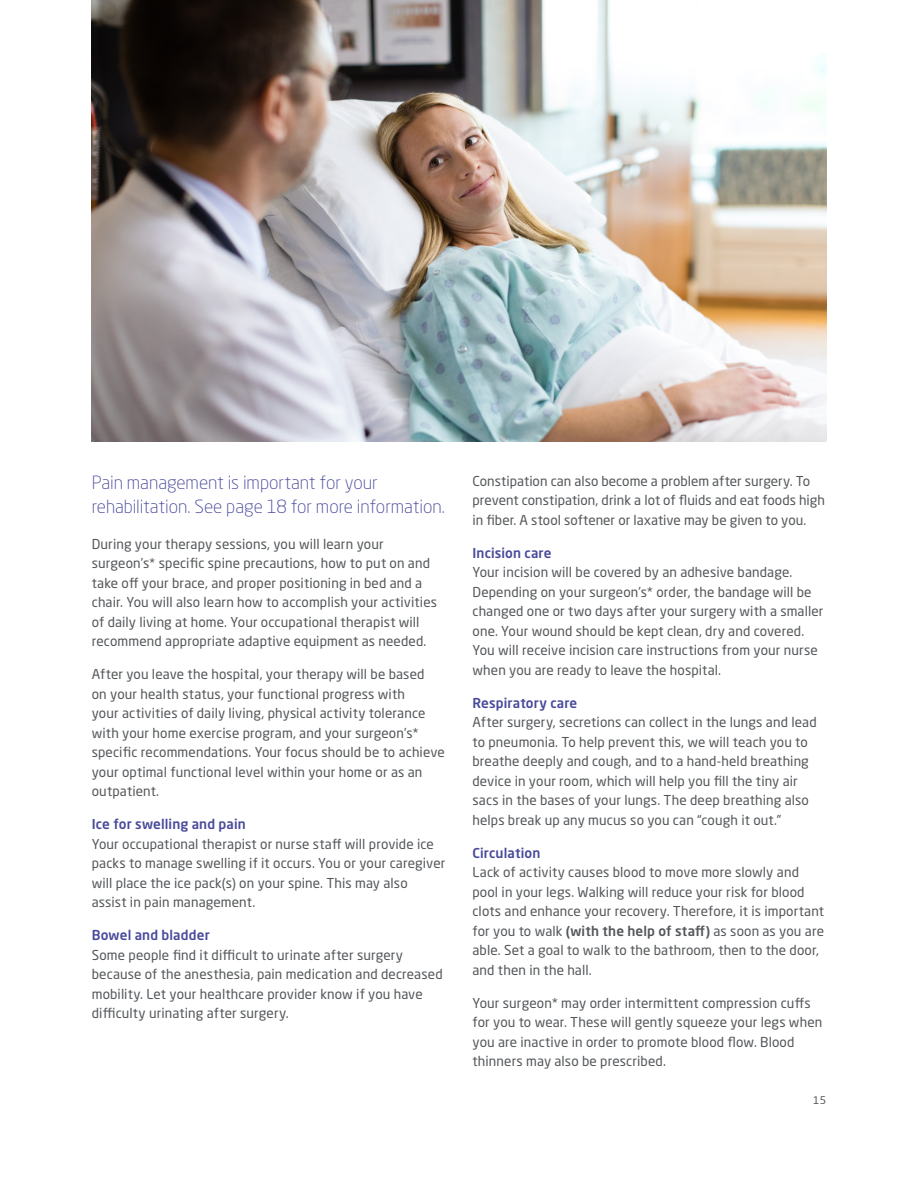
<style>
.page{position:relative;width:918px;height:1188px;background:#fff}
.page>*{position:absolute;margin:0;border:0;box-sizing:border-box;transform-origin:0 0}
.NM_-_Body_Highlight{font:300 18px/24px "Neo Sans Pro";letter-spacing:-.005em;color:#494a9b}
.NM_-_Body_Copy{font:13.5px/19.5px "Neo Sans Pro";letter-spacing:.005em;color:#54575a}
.NM_-_Body_Subhead{font:500 13.5px "Neo Sans Pro";letter-spacing:.01em;color:#494a9b}
.t1{font:10.5px "Neo Sans Pro";color:#54575a}
.s1{font-weight:500}
</style>
<div class="page">
<img style="left:92px;top:0;width:734px;height:441px">
<p class="NM_-_Body_Highlight" style="left:92px;top:470px;width:355px">Pain management is important for your rehabilitation. See page 18 for more information.</p>
<p class="NM_-_Body_Copy" style="left:92px;top:534px;width:347px">During your therapy sessions, you will learn your surgeon’s* specific spine precautions, how to put on and take off your brace, and proper positioning in bed and a chair. You will also learn how to accomplish your activities of daily living at home. Your occupational therapist will recommend appropriate adaptive equipment as needed.</p>
<p class="NM_-_Body_Copy" style="left:92px;top:664px;width:355px">After you leave the hospital, your therapy will be based<br>on your health status, your functional progress with<br>your activities of daily living, physical activity tolerance with your home exercise program, and your surgeon’s* specific recommendations. Your focus should be to achieve your optimal functional level within your home or as an outpatient.</p>
<p class="NM_-_Body_Subhead" style="left:92px;top:816px;width:156px">Ice for swelling and pain</p>
<p class="NM_-_Body_Copy" style="left:92px;top:834px;width:355px">Your occupational therapist or nurse staff will provide ice packs to manage swelling if it occurs. You or your caregiver will place the ice pack(s) on your spine. This may also assist in pain management.</p>
<p class="NM_-_Body_Subhead" style="left:92px;top:927px;width:120px">Bowel and bladder</p>
<p class="NM_-_Body_Copy" style="left:92px;top:945px;width:352px">Some people find it difficult to urinate after surgery because of the anesthesia, pain medication and decreased mobility. Let your healthcare provider know if you have difficulty urinating after surgery.</p>
<p class="NM_-_Body_Copy" style="left:472px;top:471px;width:354px">Constipation can also become a problem after surgery. To prevent constipation, drink a lot of fluids and eat foods high in fiber. A stool softener or laxative may be given to you.</p>
<p class="NM_-_Body_Subhead" style="left:472px;top:544px;width:81px">Incision care</p>
<p class="NM_-_Body_Copy" style="left:472px;top:562px;width:352px">Your incision will be covered by an adhesive bandage.<br>Depending on your surgeon’s* order, the bandage will be changed one or two days after your surgery with a smaller one. Your wound should be kept clean, dry and covered.<br>You will receive incision care instructions from your nurse when you are ready to leave the hospital.</p>
<p class="NM_-_Body_Subhead" style="left:472px;top:694px;width:106px">Respiratory care</p>
<p class="NM_-_Body_Copy" style="left:472px;top:712px;width:346px">After surgery, secretions can collect in the lungs and lead to pneumonia. To help prevent this, we will teach you to breathe deeply and cough, and to a hand-held breathing device in your room, which will help you fill the tiny air sacs in the bases of your lungs. The deep breathing also helps break up any mucus so you can “cough it out.”</p>
<p class="NM_-_Body_Subhead" style="left:472px;top:844px;width:69px">Circulation</p>
<p class="NM_-_Body_Copy" style="left:472px;top:862px;width:353px">Lack of activity causes blood to move more slowly and pool in your legs. Walking will reduce your risk for blood clots and enhance your recovery. Therefore, it is important for you to walk <span class="s1">(with the help of staff)</span> as soon as you are able. Set a goal to walk to the bathroom, then to the door, and then in the hall.</p>
<p class="NM_-_Body_Copy" style="left:472px;top:993px;width:351px">Your surgeon* may order intermittent compression cuffs for you to wear. These will gently squeeze your legs when you are inactive in order to promote blood flow. Blood thinners may also be prescribed.</p>
<p class="t1" style="left:813px;top:1094px;width:15px">15</p>
</div>
